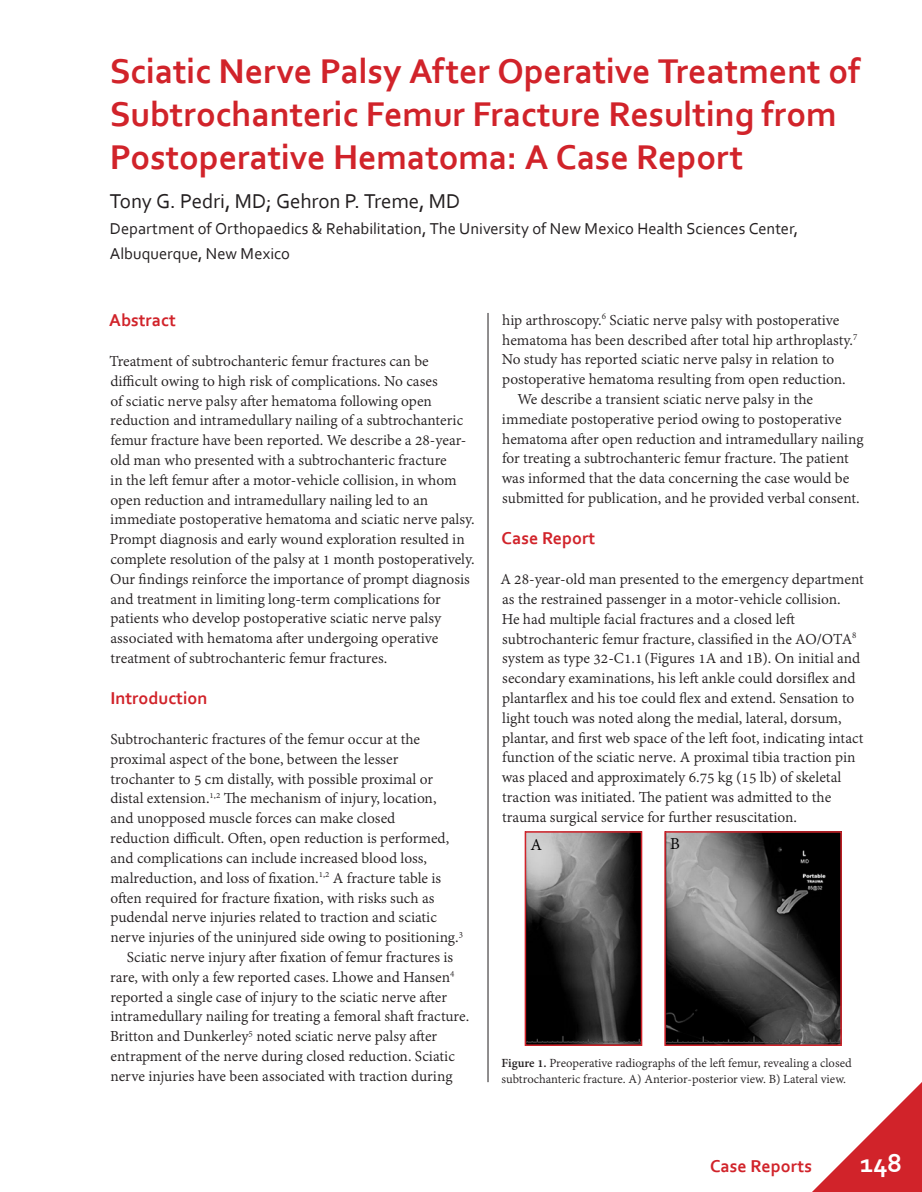
<style>
.page{position:relative;width:922px;height:1192px;background:#fff}
.page>*{position:absolute;margin:0;border:0;box-sizing:border-box;transform-origin:0 0}
.Title___Piece{font:700 36px/43.2px "Corbel";letter-spacing:-.005em;color:#d1232a}
.t1{font:700 27px "Corbel";color:#fff}
.Title___Author{font:21px "Corbel";letter-spacing:-.005em;color:#231f20}
.t2{font:700 18px "Corbel";color:#d1232a}
.t3{font:18px "Adobe Devanagari";color:#000}
.t4{font:16.5px/19.8px "Adobe Devanagari";color:#231f20}
.Title___Author-2{font:16.5px/25.5px "Corbel";color:#231f20}
.t5{font:13.5px/16.2px "Adobe Devanagari";color:#231f20}
.s1{font-weight:700}
</style>
<div class="page">
<svg style="left:812px;top:1082px;width:110px;height:110px"></svg>
<img style="left:527px;top:834px;width:112px;height:209px">
<div style="left:524px;top:831px;width:118px;height:215px;border:2px solid #d1232a"></div>
<img style="left:667px;top:834px;width:172px;height:209px">
<div style="left:664px;top:831px;width:178px;height:215px;border:2px solid #d1232a"></div>
<hr style="left:487px;top:313px;width:1px;height:769px;background:#231f20">
<p class="Title___Piece" style="left:110px;top:48px;width:752px">Sciatic Nerve Palsy After Operative Treatment of<br>Subtrochanteric Femur Fracture Resulting from<br>Postoperative Hematoma: A Case Report</p>
<p class="Title___Author" style="left:110px;top:188px;width:352px">Tony G. Pedri, MD; Gehron P. Treme, MD</p>
<p class="Title___Author-2" style="left:110px;top:215px;width:690px">Department of Orthopaedics &amp; Rehabilitation, The University of New Mexico Health Sciences Center,<br>Albuquerque, New Mexico</p>
<p class="t2" style="left:109px;top:309px;width:68px">Abstract</p>
<p class="t4" style="left:109px;top:352px;width:367px">Treatment of subtrochanteric femur fractures can be difficult owing to high risk of complications. No cases<br>of sciatic nerve palsy after hematoma following open reduction and intramedullary nailing of a subtrochanteric femur fracture have been reported. We describe a 28-year&shy;old man who presented with a subtrochanteric fracture<br>in the left femur after a motor-vehicle collision, in whom open reduction and intramedullary nailing led to an immediate postoperative hematoma and sciatic nerve palsy.<br>Prompt diagnosis and early wound exploration resulted in complete resolution of the palsy at 1 month postoperatively.<br>Our findings reinforce the importance of prompt diagnosis and treatment in limiting long-term complications for patients who develop postoperative sciatic nerve palsy associated with hematoma after undergoing operative treatment of subtrochanteric femur fractures.</p>
<p class="t2" style="left:110px;top:687px;width:99px">Introduction</p>
<p class="t4" style="left:110px;top:730px;width:354px">Subtrochanteric fractures of the femur occur at the proximal aspect of the bone, between the lesser trochanter to 5 cm distally, with possible proximal or distal extension.<sup>1,2</sup> The mechanism of injury, location, and unopposed muscle forces can make closed<br>reduction difficult. Often, open reduction is performed, and complications can include increased blood loss, malreduction, and loss of fixation.<sup>1,2</sup> A fracture table is often required for fracture fixation, with risks such as pudendal nerve injuries related to traction and sciatic nerve injuries of the uninjured side owing to positioning.<sup>3</sup></p>
<p class="t4" style="left:110px;top:948px;width:361px;text-indent:17px">Sciatic nerve injury after fixation of femur fractures is rare, with only a few reported cases. Lhowe and Hansen<sup>4 </sup>reported a single case of injury to the sciatic nerve after intramedullary nailing for treating a femoral shaft fracture.<br>Britton and Dunkerley<sup>5</sup> noted sciatic nerve palsy after entrapment of the nerve during closed reduction. Sciatic nerve injuries have been associated with traction during</p>
<p class="t4" style="left:502px;top:311px;width:357px">hip arthroscopy.<sup>6</sup> Sciatic nerve palsy with postoperative hematoma has been described after total hip arthroplasty.<sup>7<br></sup>No study has reported sciatic nerve palsy in relation to postoperative hematoma resulting from open reduction.</p>
<p class="t4" style="left:501px;top:390px;width:363px;text-indent:16px">We describe a transient sciatic nerve palsy in the immediate postoperative period owing to postoperative hematoma after open reduction and intramedullary nailing for treating a subtrochanteric femur fracture. The patient was informed that the data concerning the case would be submitted for publication, and he provided verbal consent.</p>
<p class="t2" style="left:501px;top:527px;width:95px">Case Report</p>
<p class="t4" style="left:500px;top:570px;width:365px">A 28-year-old man presented to the emergency department as the restrained passenger in a motor-vehicle collision.<br>He had multiple facial fractures and a closed left subtrochanteric femur fracture, classified in the AO/OTA<sup>8 </sup>system as type 32-C1.1 (Figures 1A and 1B). On initial and secondary examinations, his left ankle could dorsiflex and plantarflex and his toe could flex and extend. Sensation to light touch was noted along the medial, lateral, dorsum, plantar, and first web space of the left foot, indicating intact function of the sciatic nerve. A proximal tibia traction pin was placed and approximately 6.75 kg (15 lb) of skeletal traction was initiated. The patient was admitted to the trauma surgical service for further resuscitation.</p>
<p class="t3" style="left:530px;top:834px;width:13px">A</p>
<p class="t3" style="left:670px;top:833px;width:11px">B</p>
<p class="t5" style="left:501px;top:1056px;width:352px"><span class="s1">Figure 1.</span> Preoperative radiographs of the left femur, revealing a closed subtrochanteric fracture. A) Anterior-posterior view. B) Lateral view.</p>
<p class="t2" style="left:710px;top:1155px;width:104px">Case Reports</p>
<h2 class="t1" style="left:860px;top:1146px;width:43px">148</h2>
</div>
